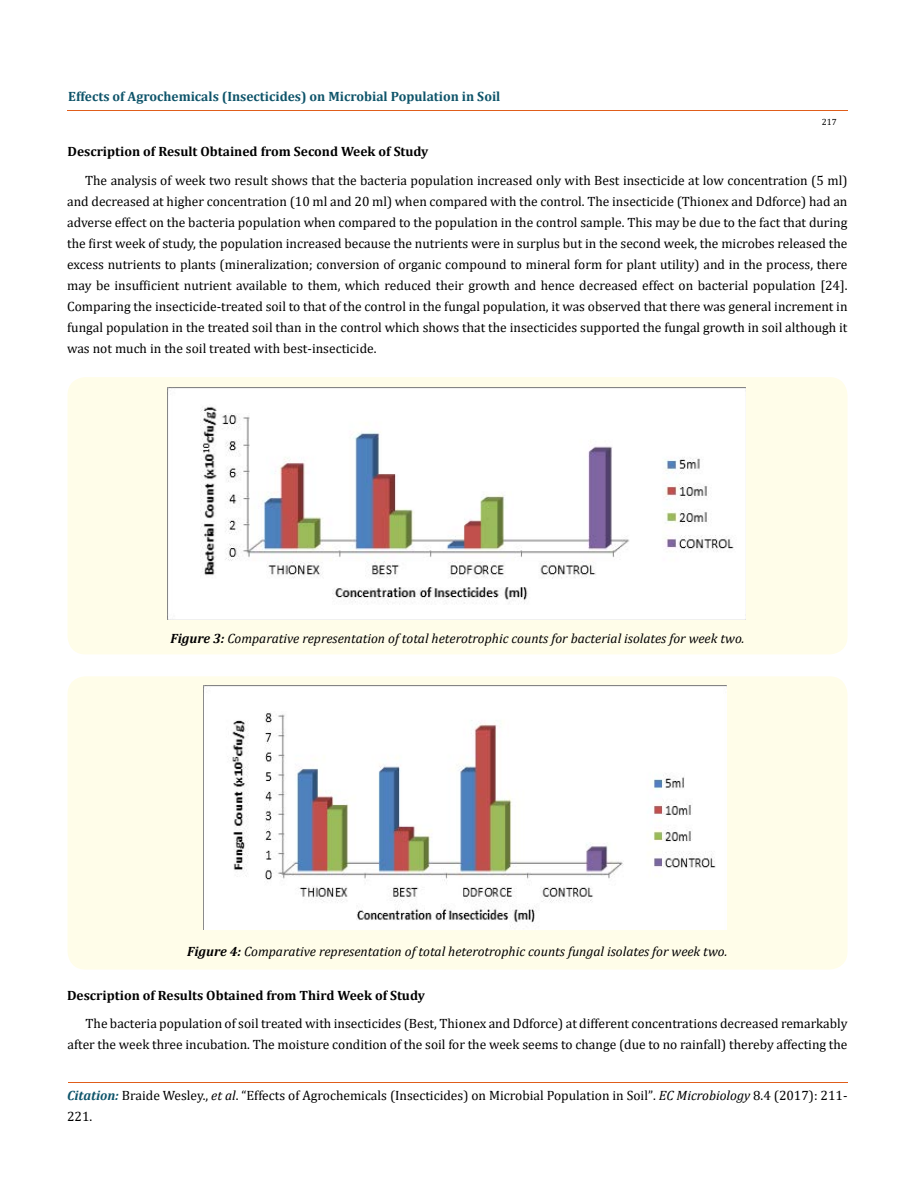
<style>
.page{position:relative;width:917px;height:1190px;background:#fff}
.page>*{position:absolute;margin:0;border:0;box-sizing:border-box;transform-origin:0 0}
.t1{font:13.5px/21px "Cambria";color:#000}
.t2{font:italic 13.5px "Cambria";color:#000}
.t3{font:700 13.5px "Cambria";color:#000}
.t4{font:700 13.5px "Cambria";color:#0e546a}
.t5{font:9px "Cambria";color:#000}
.s1{font-weight:700}
.s2{font-weight:700;font-style:italic;color:#0e546a}
.s3{font-style:italic}
.s4{font-size:13.35px}
</style>
<div class="page">
<hr style="left:68px;top:1081px;width:779px;height:1px;background:#e05d1a">
<hr style="left:67px;top:110px;width:781px;height:1px;background:#e05d1a">
<div style="left:68px;top:377px;width:779px;height:277px;background:#fffde9;border-radius:18px"></div>
<img style="left:168px;top:387px;width:577px;height:232px">
<div style="left:68px;top:676px;width:779px;height:293px;background:#fffde9;border-radius:18px"></div>
<img style="left:203px;top:685px;width:523px;height:245px">
<p class="t4" style="left:68px;top:87px;width:433px">Effects of Agrochemicals (Insecticides) on Microbial Population in Soil</p>
<p class="t5" style="left:822px;top:117px;width:16px">217</p>
<p class="t3" style="left:68px;top:142px;width:362px">Description of Result Obtained from Second Week of Study</p>
<p class="t1" style="left:67px;top:169px;width:781px;text-align:justify;text-indent:18px">The analysis of week two result shows that the bacteria population increased only with Best insecticide at low concentration (5 ml) and decreased at higher concentration (10 ml and 20 ml) when compared with the control. The insecticide (Thionex and Ddforce) had an adverse effect on the bacteria population when compared to the population in the control sample. This may be due to the fact that during the first week of study, the population increased because the nutrients were in surplus but in the second week, the microbes released the excess nutrients to plants (mineralization; conversion of organic compound to mineral form for plant utility) and in the process, there may be insufficient nutrient available to them, which reduced their growth and hence decreased effect on bacterial population [24].<br>Comparing the insecticide-treated soil to that of the control in the fungal population, it was observed that there was general increment in fungal population in the treated soil than in the control which shows that the insecticides supported the fungal growth in soil although it was not much in the soil treated with best-insecticide.</p>
<p class="t2" style="left:170px;top:629px;width:575px"><span class="s1">Figure 3:</span> Comparative representation of total heterotrophic counts for bacterial isolates for week two.</p>
<p class="t2" style="left:187px;top:942px;width:541px"><span class="s1">Figure 4:</span> Comparative representation of total heterotrophic counts fungal isolates for week two.</p>
<p class="t3" style="left:67px;top:985px;width:359px">Description of Results Obtained from Third Week of Study</p>
<p class="t1" style="left:68px;top:1013px;width:781px;text-align:right">The bacteria population of soil treated with insecticides (Best, Thionex and Ddforce) at different concentrations decreased remarkably after the week three incubation. The moisture condition of the soil for the week seems to change (due to no rainfall) thereby affecting the</p>
<p class="t1" style="left:67px;top:1084px;width:782px"><span class="s2">Citation:</span> Braide Wesley., <span class="s3">et al</span>. “Effects of Agrochemicals (Insecticides) on Microbial Population in Soil”<span class="s4">.</span> <span class="s3">EC Microbiology</span> <span class="s4">8</span>.4 (2017): 211-<br>221.</p>
</div>
